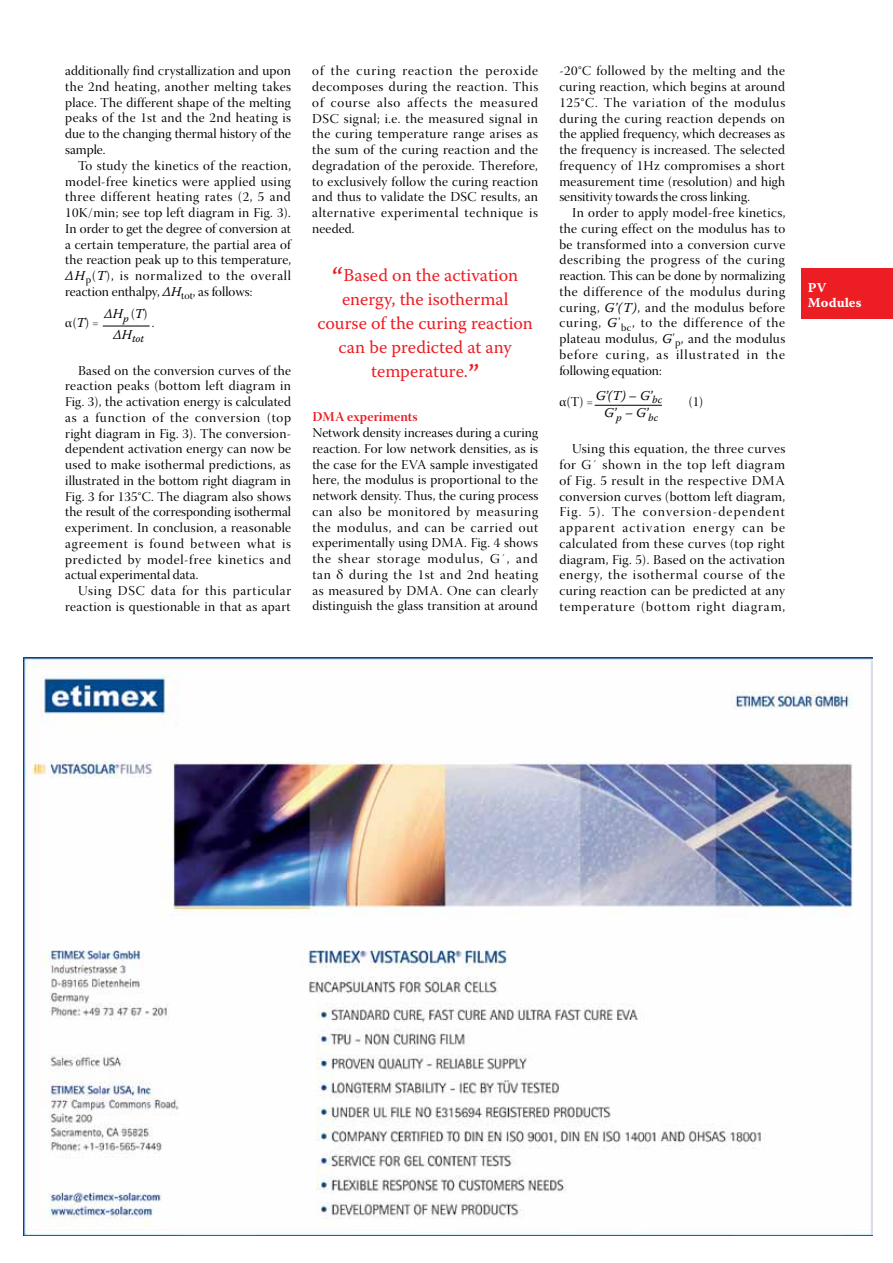
<style>
.page{position:relative;width:893px;height:1263px;background:#fff}
.page>*{position:absolute;margin:0;border:0;box-sizing:border-box;transform-origin:0 0}
.t1{font:18px/24px "Warnock Pro";color:#ed1d24;text-align:center}
.t2{font:13.5px/15.8px "Warnock Pro Disp";letter-spacing:.025em;color:#000;text-align:justify}
.t3{font:italic 13.5px "Warnock Pro";color:#000}
.t4{font:13.5px "Warnock Pro Bold Disp";letter-spacing:.005em;color:#ed1d24}
.t5{font:13.5px/15px "Warnock Pro Bold Capt";letter-spacing:.005em;color:#fff}
.t6{font:italic 10.5px "Warnock Pro";color:#000}
.s1{font-family:"Warnock Pro";font-style:italic}
.s2{font-family:"Warnock Pro Disp";font-style:normal}
.s3{font-size:30px}
</style>
<div class="page">
<div style="left:801px;top:268px;width:92px;height:51px;background:#ed1d24"></div>
<img style="left:23px;top:657px;width:850px;height:578px">
<hr style="left:595px;top:405px;width:67px;height:1px;background:#000">
<hr style="left:103px;top:326px;width:47px;height:1px;background:#000">
<p class="t2" style="left:65px;top:65px;width:227px">additionally find crystallization and upon the 2nd heating, another melting takes place. The different shape of the melting peaks of the 1st and the 2nd heating is due to the changing thermal history of the sample.</p>
<p class="t2" style="left:65px;top:159px;width:227px;text-indent:13px">To study the kinetics of the reaction, model-free kinetics were applied using three different heating rates (2, 5 and 10K/min; see top left diagram in Fig. 3).<br>In order to get the degree of conversion at a certain temperature, the partial area of the reaction peak up to this temperature, <span class="s1">ΔH</span><sub>p</sub>(<span class="s1">T</span>), is normalized to the overall reaction enthalpy, <span class="s1">ΔH</span><sub>tot</sub>, as follows:</p>
<p class="t2" style="left:65px;top:317px;width:35px">α(<span class="s1">T</span>) =</p>
<p class="t3" style="left:104px;top:306px;width:45px">ΔH<sub>p</sub> <span class="s2">(</span>T<span class="s2">)</span></p>
<p class="t2" style="left:152px;top:317px;width:4px">.</p>
<p class="t6" style="left:113px;top:332px;width:32px"><sup>ΔH</sup>tot</p>
<p class="t2" style="left:65px;top:364px;width:227px;text-indent:13px">Based on the conversion curves of the reaction peaks (bottom left diagram in Fig. 3), the activation energy is calculated as a function of the conversion (top right diagram in Fig. 3). The conversion&shy;dependent activation energy can now be used to make isothermal predictions, as illustrated in the bottom right diagram in Fig. 3 for 135°C. The diagram also shows the result of the corresponding isothermal experiment. In conclusion, a reasonable agreement is found between what is predicted by model-free kinetics and actual experimental data.</p>
<p class="t2" style="left:65px;top:584px;width:227px;text-align:right">Using DSC data for this particular reaction is questionable in that as apart</p>
<p class="t2" style="left:312px;top:65px;width:227px">of the curing reaction the peroxide decomposes during the reaction. This of course also affects the measured DSC signal; i.e. the measured signal in the curing temperature range arises as the sum of the curing reaction and the degradation of the peroxide. Therefore, to exclusively follow the curing reaction and thus to validate the DSC results, an alternative experimental technique is needed.</p>
<h1 class="t1" style="left:317px;top:263px;width:217px"><span class="s3">“</span>Based on the activation energy, the isothermal course of the curing reaction can be predicted at any temperature.<span class="s3">”</span></h1>
<p class="t4" style="left:312px;top:409px;width:107px">DMA experiments</p>
<p class="t2" style="left:312px;top:426px;width:227px">Network density increases during a curing reaction. For low network densities, as is the case for the EVA sample investigated here, the modulus is proportional to the network density. Thus, the curing process can also be monitored by measuring the modulus, and can be carried out experimentally using DMA. Fig. 4 shows the shear storage modulus, G´, and tan δ during the 1st and 2nd heating as measured by DMA. One can clearly distinguish the glass transition at around</p>
<p class="t2" style="left:559px;top:65px;width:227px">-20°C followed by the melting and the curing reaction, which begins at around 125°C. The variation of the modulus during the curing reaction depends on the applied frequency, which decreases as the frequency is increased. The selected frequency of 1Hz compromises a short measurement time (resolution) and high sensitivity towards the cross linking.</p>
<p class="t2" style="left:559px;top:206px;width:227px;text-indent:13px">In order to apply model-free kinetics, the curing effect on the modulus has to be transformed into a conversion curve describing the progress of the curing reaction. This can be done by normalizing the difference of the modulus during curing, <span class="s1">G’(T)</span>, and the modulus before curing, <span class="s1">G</span>’<sub>bc</sub>, to the difference of the plateau modulus, <span class="s1">G</span>’<sub>p</sub>, and the modulus before curing, as illustrated in the following equation:</p>
<p class="t3" style="left:559px;top:387px;width:104px"><span class="s2">α(T) =</span> G’(T) – G’<sub>bc</sub></p>
<p class="t2" style="left:689px;top:395px;width:16px">(1)</p>
<p class="t3" style="left:604px;top:405px;width:56px">G’<sub>p</sub> – G’<sub>bc</sub></p>
<p class="t2" style="left:559px;top:443px;width:227px;text-indent:13px">Using this equation, the three curves for G´ shown in the top left diagram of Fig. 5 result in the respective DMA conversion curves (bottom left diagram, Fig. 5). The conversion-dependent apparent activation energy can be calculated from these curves (top right diagram, Fig. 5). Based on the activation energy, the isothermal course of the curing reaction can be predicted at any temperature (bottom right diagram,</p>
<p class="t5" style="left:808px;top:280px;width:55px">PV<br>Modules</p>
</div>
